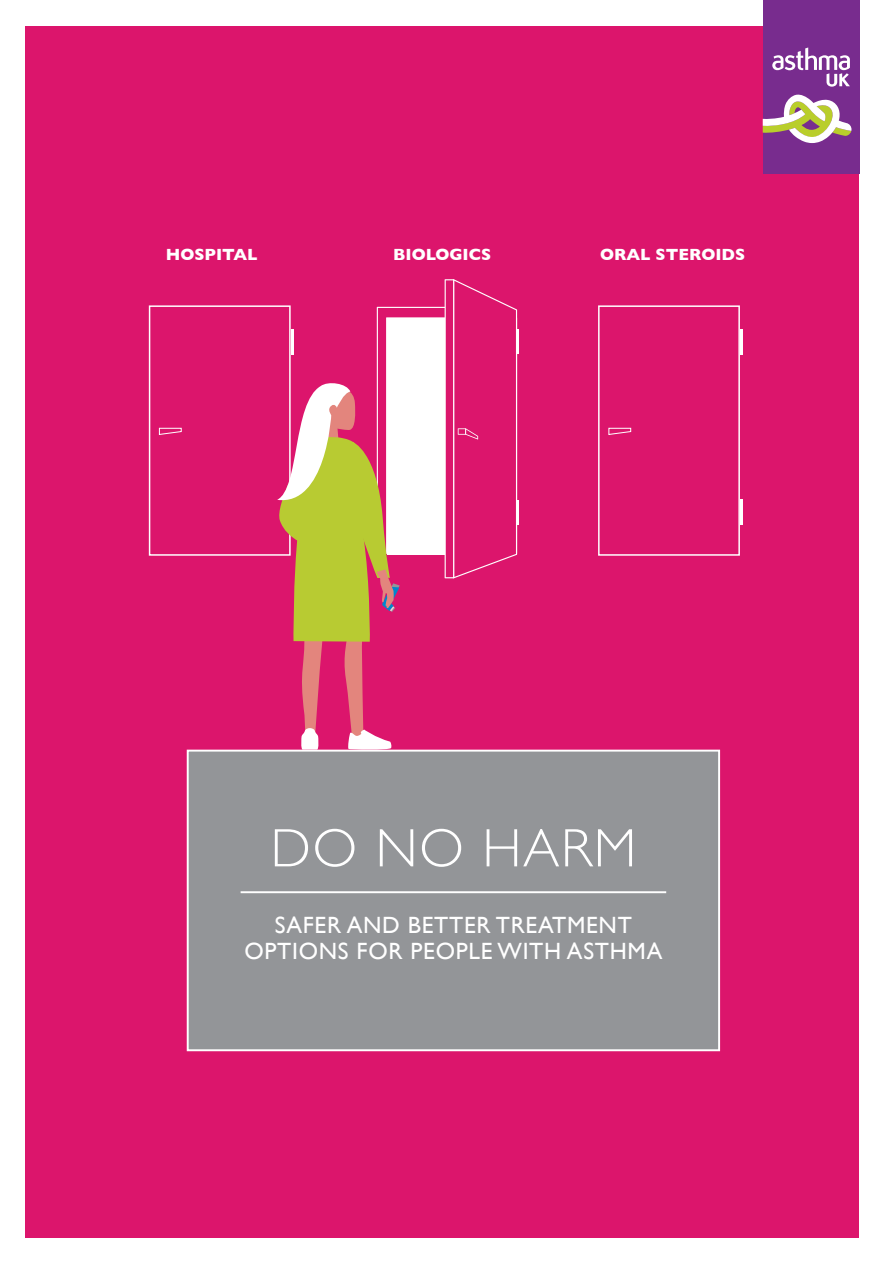
<style>
.page{position:relative;width:893px;height:1263px;background:#fff}
.page>*{position:absolute;margin:0;border:0;box-sizing:border-box;transform-origin:0 0}
.t1{font:300 54.45px "Gill Sans";letter-spacing:.03em;color:#fff}
.t2{font:23.55px "Gill Sans";letter-spacing:.03em;color:#fff}
.t3{font:700 16.5px "Gill Sans";color:#fff}
</style>
<div class="page">
<div style="left:26px;top:26px;width:833px;height:1211px;background:#dc156c"></div>
<hr style="left:516px;top:330px;width:3px;height:24px;background:#fff">
<hr style="left:516px;top:500px;width:3px;height:25px;background:#fff">
<div style="left:187px;top:750px;width:533px;height:301px;background:#939598;border:2px solid #fff"></div>
<hr style="left:241px;top:891px;width:425px;height:2px;background:#fff">
<div style="left:763px;top:0;width:96px;height:174px;background:#782c8e"></div>
<svg style="left:772px;top:47px;width:78px;height:40px"></svg>
<svg style="left:763px;top:94px;width:88px;height:49px"></svg>
<div style="left:149px;top:305px;width:142px;height:251px;border:2px solid #fff"></div>
<div style="left:598px;top:305px;width:142px;height:251px;border:2px solid #fff"></div>
<hr style="left:740px;top:330px;width:3px;height:25px;background:#fff">
<hr style="left:740px;top:500px;width:3px;height:25px;background:#fff">
<svg style="left:275px;top:279px;width:242px;height:471px"></svg>
<svg style="left:159px;top:427px;width:23px;height:8px"></svg>
<svg style="left:608px;top:427px;width:23px;height:8px"></svg>
<p class="t3" style="left:166px;top:241px;width:93px">HOSPITAL</p>
<p class="t3" style="left:393px;top:241px;width:99px">BIOLOGICS</p>
<p class="t3" style="left:600px;top:241px;width:147px">ORAL STEROIDS</p>
<p class="t1" style="left:271px;top:805px;width:367px">DO NO HARM</p>
<p class="t2" style="left:275px;top:911px;width:358px">SAFER AND BETTER TREATMENT</p>
<p class="t2" style="left:244px;top:937px;width:419px">OPTIONS FOR PEOPLE WITH ASTHMA</p>
</div>
